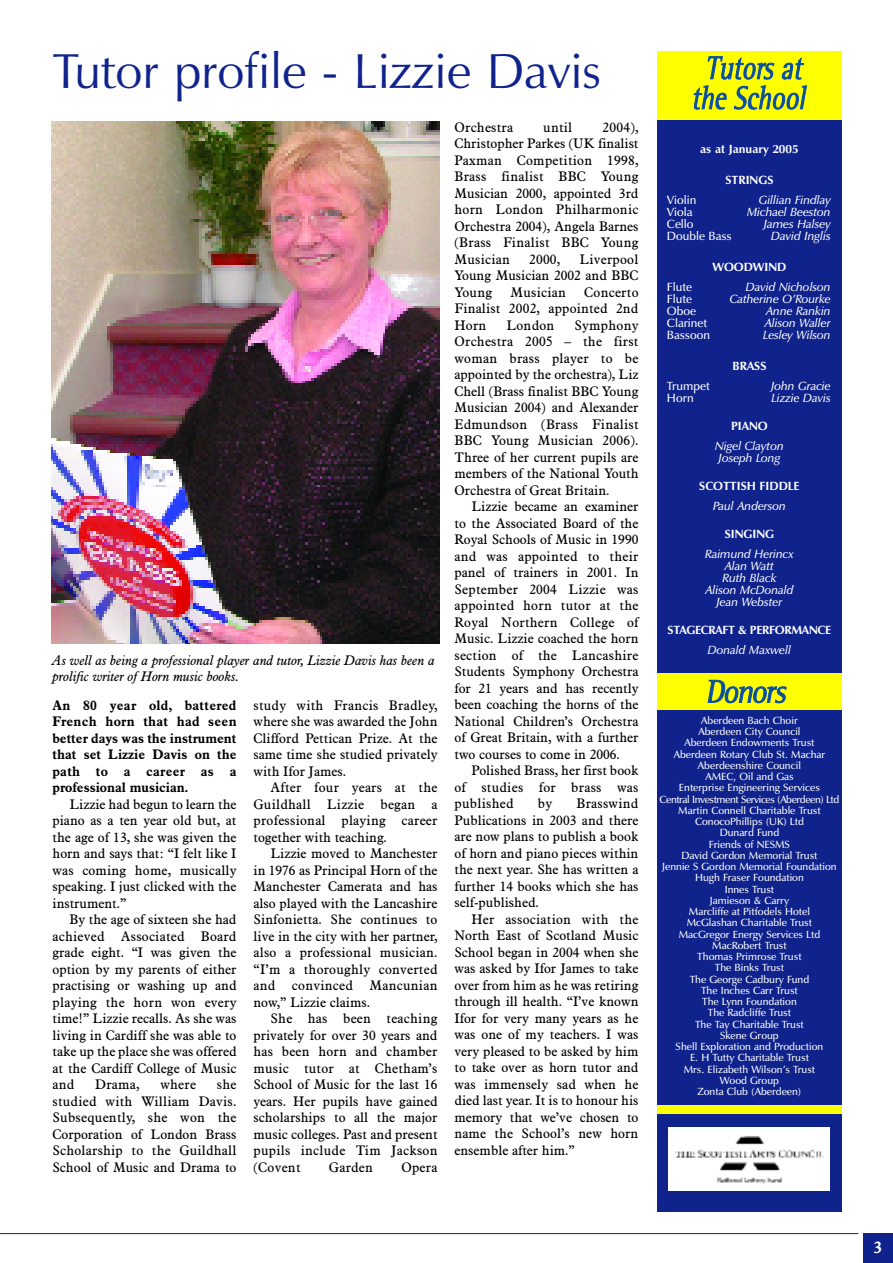
<style>
.page{position:relative;width:893px;height:1263px;background:#fff}
.page>*{position:absolute;margin:0;border:0;box-sizing:border-box;transform-origin:0 0}
.t1{font:49.5px "Zapf Humanist 601 BT";color:#10238c}
.t2{font:700 16.5px "Aldine 721 BT";color:#fff}
.t3{font:13.5px/16.5px "Aldine 721 BT";color:#000;text-align:justify}
.t4{font:700 13.5px/16.5px "Aldine 721 BT";color:#000;text-align:justify}
.t5{font:italic 13.5px/16.2px "Aldine 721 BT";color:#000}
.t6{font:13.5px "Aldine 721 BT";letter-spacing:.02em;color:#000}
.t7{font:italic 600 12px/12px "Zapf Humanist 601 BT";color:#fff}
.t8{font:600 12px "Zapf Humanist 601 BT";color:#fff}
.t9{font:700 12px "Zapf Humanist 601 BT";color:#fff}
.t10{font:700 12px "Zapf Humanist 601 BT";letter-spacing:-.02em;color:#fff}
.t11{font:600 10.5px/11.2px "Zapf Humanist 601 BT";color:#fff;text-align:center}
</style>
<div class="page">
<img style="left:51px;top:121px;width:388px;height:522px">
<div style="left:657px;top:119px;width:185px;height:510px;background:#10238c"></div>
<div style="left:657px;top:622px;width:185px;height:590px;background:#10238c"></div>
<div style="left:657px;top:51px;width:185px;height:68px;background:#ff0"></div>
<svg style="left:708px;top:56px;width:66px;height:23px"></svg>
<svg style="left:782px;top:58px;width:22px;height:21px"></svg>
<svg style="left:694px;top:85px;width:33px;height:24px"></svg>
<svg style="left:734px;top:85px;width:73px;height:24px"></svg>
<div style="left:863px;top:1233px;width:30px;height:30px;background:#10238c"></div>
<hr style="left:0;top:1233px;width:858px;height:1px;background:#10238c">
<div style="left:657px;top:673px;width:185px;height:37px;background:#ff0"></div>
<svg style="left:708px;top:680px;width:78px;height:23px"></svg>
<div style="left:657px;top:1105px;width:185px;height:8px;background:#ff0"></div>
<div style="left:669px;top:1127px;width:161px;height:64px;background:#fff"></div>
<img style="left:675px;top:1136px;width:149px;height:48px">
<h1 class="t1" style="left:53px;top:51px;width:549px">Tutor profile - Lizzie Davis</h1>
<p class="t5" style="left:53px;top:653px;width:384px">As well as being a professional player and tutor, Lizzie Davis has been a prolific writer of Horn music books.</p>
<p class="t4" style="left:53px;top:698px;width:186px">An 80 year old, battered French horn that had seen better days was the instrument that set Lizzie Davis on the path to a career as a professional musician.</p>
<p class="t3" style="left:53px;top:797px;width:186px;text-indent:17px">Lizzie had begun to learn the piano as a ten year old but, at the age of 13, she was given the horn and says that: “I felt like I was coming home, musically speaking. I just clicked with the instrument.”</p>
<p class="t3" style="left:53px;top:912px;width:185px;text-indent:17px">By the age of sixteen she had achieved Associated Board grade eight. “I was given the option by my parents of either practising or washing up and playing the horn won every time!” Lizzie recalls. As she was living in Cardiff she was able to take up the place she was offered at the Cardiff College of Music and</p>
<p class="t3" style="left:53px;top:1077px;width:186px;text-indent:164px">she studied with William Davis.<br>Subsequently, she won the Corporation of London Brass Scholarship to the Guildhall School of Music and Drama to</p>
<p class="t3" style="left:95px;top:1077px;width:46px">Drama,</p>
<p class="t3" style="left:160px;top:1077px;width:37px">where</p>
<p class="t3" style="left:253px;top:698px;width:186px">study with Francis Bradley, where she was awarded the John Clifford Pettican Prize. At the same time she studied privately with Ifor James.</p>
<p class="t3" style="left:253px;top:780px;width:185px;text-indent:17px">After four years at the Guildhall Lizzie began a professional playing career together with teaching.</p>
<p class="t3" style="left:253px;top:846px;width:186px;text-indent:17px">Lizzie moved to Manchester in 1976 as Principal Horn of the Manchester Camerata and has also played with the Lancashire Sinfonietta. She continues to live in the city with her partner, also a professional musician. “I’m a thoroughly converted and convinced Mancunian now,” Lizzie claims.</p>
<p class="t3" style="left:253px;top:1011px;width:186px;text-indent:17px">She has been teaching privately for over 30 years and has been horn and chamber music tutor at Chetham’s School of Music for the last 16 years. Her pupils have gained scholarships to all the major music colleges. Past and present pupils include Tim Jackson (Covent</p>
<p class="t3" style="left:329px;top:1160px;width:46px">Garden</p>
<p class="t3" style="left:401px;top:1160px;width:38px">Opera</p>
<p class="t6" style="left:454px;top:122px;width:60px">Orchestra</p>
<p class="t3" style="left:543px;top:120px;width:31px">until</p>
<p class="t3" style="left:454px;top:120px;width:186px;text-indent:148px">2004), Christopher Parkes (UK finalist Paxman Competition 1998, Brass finalist BBC Young Musician 2000, appointed 3rd horn London Philharmonic Orchestra 2004), Angela Barnes (Brass Finalist BBC Young Musician</p>
<p class="t3" style="left:454px;top:252px;width:186px;text-indent:125px">Liverpool Young Musician 2002 and BBC Young</p>
<p class="t3" style="left:529px;top:252px;width:33px">2000,</p>
<p class="t6" style="left:510px;top:287px;width:57px">Musician</p>
<p class="t3" style="left:454px;top:285px;width:186px;text-indent:130px">Concerto Finalist 2002, appointed 2nd Horn</p>
<p class="t3" style="left:454px;top:318px;width:186px;text-indent:120px">Symphony Orchestra 2005 – the first woman brass player to be appointed by the orchestra), Liz Chell (Brass finalist BBC Young Musician 2004) and Alexander Edmundson (Brass Finalist BBC Young Musician 2006).<br>Three of her current pupils are members of the National Youth Orchestra of Great Britain.</p>
<p class="t3" style="left:454px;top:499px;width:185px;text-indent:17px">Lizzie became an examiner to the Associated Board of the Royal Schools of Music in 1990 and was appointed to their panel of trainers in 2001. In September 2004 Lizzie was appointed horn tutor at the Royal Northern College of Music. Lizzie coached the horn section of the Lancashire Students Symphony Orchestra for 21 years and has recently been coaching the horns of the National Children’s Orchestra of Great Britain, with a further two courses to come in 2006.</p>
<p class="t3" style="left:454px;top:763px;width:185px;text-indent:17px">Polished Brass, her first book of studies for brass was published</p>
<p class="t3" style="left:506px;top:318px;width:49px">London</p>
<p class="t3" style="left:454px;top:796px;width:186px;text-indent:122px">Brasswind Publications in 2003 and there are now plans to publish a book of horn and piano pieces within the next year. She has written a further 14 books which she has self-published.</p>
<p class="t3" style="left:454px;top:912px;width:185px;text-indent:17px">Her association with the North East of Scotland Music School began in 2004 when she was asked by Ifor James to take over from him as he was retiring through ill health. “I’ve known Ifor for very many years as he was one of my teachers. I was very pleased to be asked by him to take over as horn tutor and was immensely sad when he died last year. It is to honour his memory that we’ve chosen to name the School’s new horn ensemble after him.”</p>
<p class="t3" style="left:538px;top:796px;width:16px">by</p>
<p class="t9" style="left:700px;top:144px;width:100px">as at January 2005</p>
<p class="t9" style="left:725px;top:175px;width:49px">STRINGS</p>
<p class="t8" style="left:667px;top:195px;width:31px">Violin</p>
<p class="t7" style="left:759px;top:195px;width:73px">Gillian Findlay</p>
<p class="t8" style="left:667px;top:207px;width:27px">Viola</p>
<p class="t7" style="left:747px;top:207px;width:85px">Michael Beeston</p>
<p class="t8" style="left:667px;top:219px;width:28px">Cello</p>
<p class="t7" style="left:764px;top:219px;width:68px">James Halsey</p>
<p class="t8" style="left:667px;top:231px;width:66px">Double Bass</p>
<p class="t7" style="left:771px;top:231px;width:61px">David Inglis</p>
<p class="t9" style="left:712px;top:262px;width:76px">WOODWIND</p>
<p class="t8" style="left:667px;top:282px;width:27px">Flute</p>
<p class="t7" style="left:746px;top:282px;width:86px">David Nicholson</p>
<p class="t8" style="left:667px;top:294px;width:27px">Flute</p>
<p class="t7" style="left:730px;top:294px;width:103px">Catherine O’Rourke</p>
<p class="t8" style="left:667px;top:306px;width:31px">Oboe</p>
<p class="t7" style="left:766px;top:306px;width:66px">Anne Rankin</p>
<p class="t8" style="left:667px;top:318px;width:42px">Clarinet</p>
<p class="t7" style="left:765px;top:318px;width:68px">Alison Waller</p>
<p class="t8" style="left:667px;top:330px;width:45px">Bassoon</p>
<p class="t7" style="left:763px;top:330px;width:69px">Lesley Wilson</p>
<p class="t9" style="left:732px;top:361px;width:35px">BRASS</p>
<p class="t8" style="left:667px;top:381px;width:44px">Trumpet</p>
<p class="t7" style="left:771px;top:381px;width:61px">John Gracie</p>
<p class="t8" style="left:667px;top:393px;width:28px">Horn</p>
<p class="t7" style="left:771px;top:393px;width:61px">Lizzie Davis</p>
<p class="t9" style="left:731px;top:421px;width:38px">PIANO</p>
<p class="t7" style="left:715px;top:441px;width:70px">Nigel Clayton<br>Joseph Long</p>
<p class="t9" style="left:699px;top:481px;width:102px">SCOTTISH FIDDLE</p>
<p class="t7" style="left:713px;top:501px;width:74px">Paul Anderson</p>
<p class="t9" style="left:725px;top:529px;width:51px">SINGING</p>
<p class="t7" style="left:705px;top:549px;width:90px;text-align:center">Raimund Herincx<br>Alan Watt<br>Ruth Black<br>Alison McDonald<br>Jean Webster</p>
<p class="t10" style="left:668px;top:625px;width:165px">STAGECRAFT &amp; PERFORMANCE</p>
<p class="t7" style="left:708px;top:645px;width:85px">Donald Maxwell</p>
<p class="t11" style="left:660px;top:716px;width:181px">Aberdeen Bach Choir<br>Aberdeen City Council<br>Aberdeen Endowments Trust<br>Aberdeen Rotary Club St. Machar<br>Aberdeenshire Council<br>AMEC, Oil and Gas<br>Enterprise Engineering Services<br>Central Investment Services (Aberdeen) Ltd<br>Martin Connell Charitable Trust<br>ConocoPhillips (UK) Ltd<br>Dunard Fund<br>Friends of NESMS<br>David Gordon Memorial Trust<br>Jennie S Gordon Memorial Foundation<br>Hugh Fraser Foundation<br>Innes Trust<br>Jamieson &amp; Carry<br>Marcliffe at Pitfodels Hotel<br>McGlashan Charitable Trust<br>MacGregor Energy Services Ltd<br>MacRobert Trust<br>Thomas Primrose Trust<br>The Binks Trust<br>The George Cadbury Fund<br>The Inches Carr Trust<br>The Lynn Foundation<br>The Radcliffe Trust<br>The Tay Charitable Trust<br>Skene Group<br>Shell Exploration and Production<br>E. H Tutty Charitable Trust<br>Mrs. Elizabeth Wilson’s Trust<br>Wood Group<br>Zonta Club (Aberdeen)</p>
<p class="t2" style="left:874px;top:1241px;width:10px">3</p>
</div>
